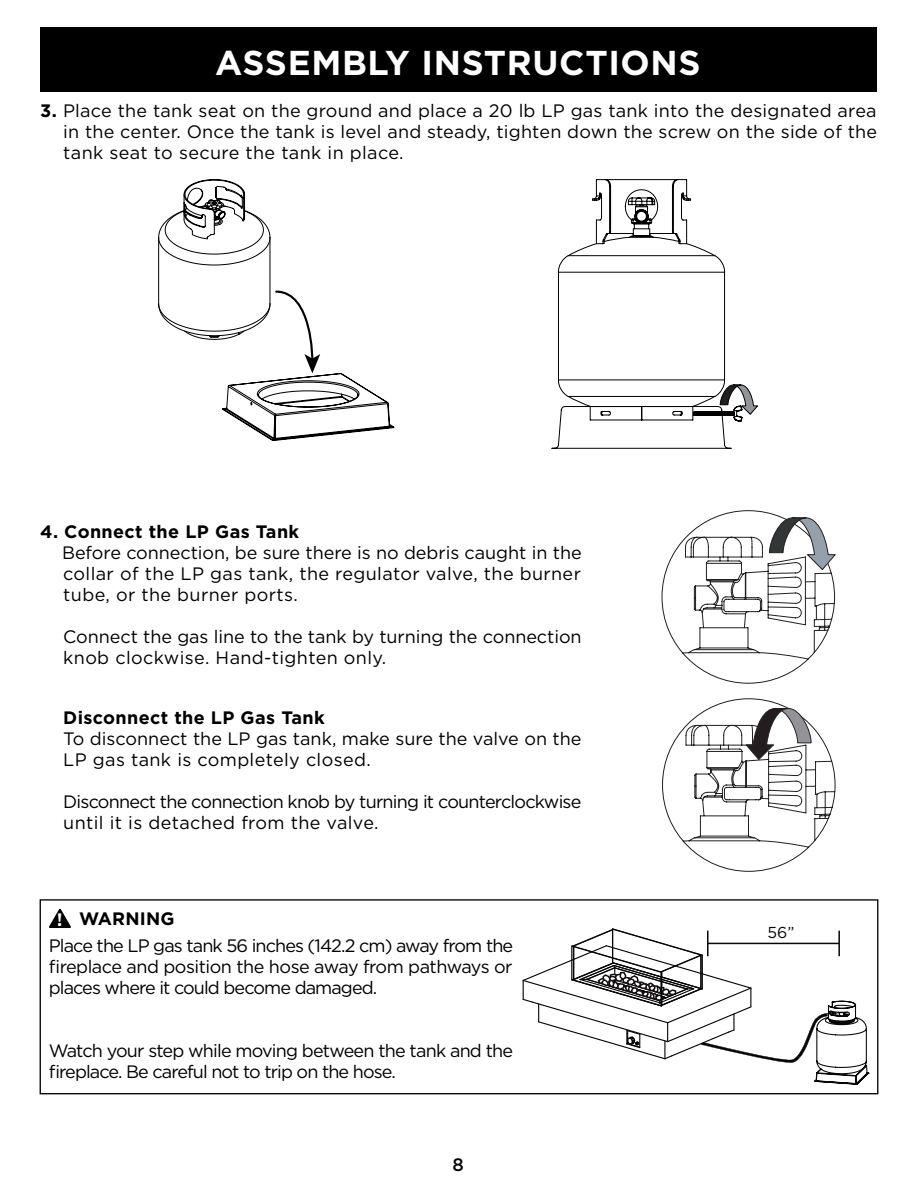
<style>
.page{position:relative;width:918px;height:1188px;background:#fff}
.page>*{position:absolute;margin:0;border:0;box-sizing:border-box;transform-origin:0 0}
.t1{font:700 34.5px "Gotham";letter-spacing:.02em;color:#fff}
.t2{font:18px/21px "Gotham";letter-spacing:-.015em;color:#000;text-align:justify}
.t3{font:18px/21px "Gotham";letter-spacing:-.045em;color:#000}
.t4{font:18px/27.3px "Gotham";letter-spacing:-.05em;color:#000}
.t5{font:700 18px "Gotham";letter-spacing:.02em;color:#000}
.t6{font:500 18px "Gotham";color:#000}
.t7{font:15.75px "Gotham";color:#070606}
.s1{font-weight:700}
.s2{font-weight:700;color:#fff}
</style>
<div class="page">
<div style="left:40px;top:28px;width:837px;height:64px;background:#000"></div>
<svg style="left:158px;top:179px;width:237px;height:262px"></svg>
<svg style="left:551px;top:421px;width:181px;height:28px"></svg>
<svg style="left:558px;top:179px;width:200px;height:242px"></svg>
<svg style="left:661px;top:510px;width:175px;height:174px"></svg>
<svg style="left:662px;top:698px;width:174px;height:174px"></svg>
<div style="left:40px;top:899px;width:838px;height:195px;border:1px solid #000"></div>
<svg style="left:49px;top:908px;width:22px;height:20px"></svg>
<svg style="left:522px;top:928px;width:348px;height:157px"></svg>
<hr style="left:571px;top:946px;width:1px;height:34px;background:#070606">
<h1 class="t1" style="left:215px;top:40px;width:487px">ASSEMBLY INSTRUCTIONS</h1>
<p class="t2" style="left:63px;top:99px;width:815px;text-indent:-23px"><span class="s1">3.</span> Place the tank seat on the ground and place a 20 lb LP gas tank into the designated area in the center. Once the tank is level and steady, tighten down the screw on the side of the tank seat to secure the tank in place.</p>
<p class="t5" style="left:40px;top:520px;width:260px">4. Connect the LP Gas Tank</p>
<p class="t2" style="left:62px;top:542px;width:521px">Before connection, be sure there is no debris caught in the collar of the LP gas tank, the regulator valve, the burner tube, or the burner ports.</p>
<p class="t2" style="left:63px;top:626px;width:520px">Connect the gas line to the tank by turning the connection knob clockwise. Hand-tighten only.</p>
<p class="t5" style="left:63px;top:706px;width:263px">Disconnect the LP Gas Tank</p>
<p class="t2" style="left:63px;top:728px;width:520px">To disconnect the LP gas tank, make sure the valve on the<br>LP gas tank is completely closed.</p>
<p class="t3" style="left:63px;top:791px;width:520px">Disconnect the connection knob by turning it counterclockwise until it is detached from the valve.</p>
<p class="t4" style="left:49px;top:905px;width:466px;text-indent:8px"><span class="s2">!</span> <span class="s1">WARNING<br></span>Place the LP gas tank 56 inches (142.2 cm) away from the</p>
<p class="t3" style="left:49px;top:956px;width:465px">fireplace and position the hose away from pathways or places where it could become damaged.</p>
<p class="t4" style="left:49px;top:1040px;width:466px;line-height:21px">Watch your step while moving between the tank and the fireplace. Be careful not to trip on the hose.</p>
<p class="t6" style="left:453px;top:1153px;width:13px">8</p>
<p class="t7" style="left:768px;top:922px;width:28px">56”</p>
</div>
